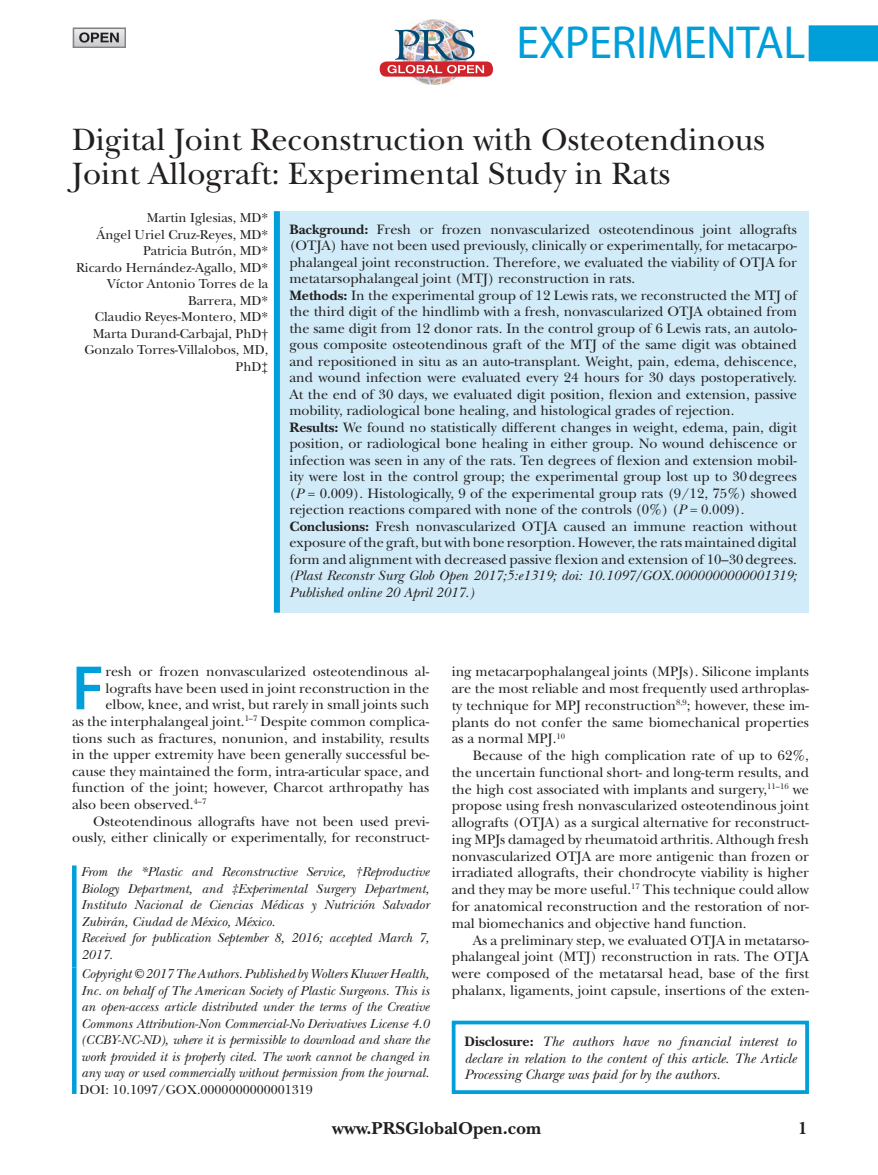
<style>
.page{position:relative;width:878px;height:1175px;background:#fff}
.page>*{position:absolute;margin:0;border:0;box-sizing:border-box;transform-origin:0 0}
.t1{font:600 63.15px "Myriad Pro";color:#009fda}
.t2{font:46.5px "Myriad Pro";letter-spacing:-.01em;color:#009fda}
.t3{font:32.25px/34.5px "New Baskerville";color:#231f20}
.t4{font:700 18px "New Baskerville";color:#231f20}
.t5{font:14.25px/16.5px "New Baskerville";color:#231f20;text-align:justify}
.t6{font:italic 14.25px/16.5px "New Baskerville";color:#231f20}
.t7{font:italic 13.5px/16.5px "New Baskerville";color:#231f20;text-align:justify}
.t8{font:13.5px/16.5px "New Baskerville";color:#231f20;text-align:right}
.s1{font-weight:700}
.s2{font-style:italic}
.s3{font-weight:700;font-style:normal}
</style>
<div class="page">
<div style="left:73px;top:28px;width:52px;height:20px;border:2px solid #808285"></div>
<svg style="left:79px;top:32px;width:40px;height:11px"></svg>
<img style="left:410px;top:20px;width:49px;height:64px">
<div style="left:380px;top:61px;width:113px;height:16px;background:#d1232a;border-radius:7px"></div>
<img style="left:387px;top:29px;width:97px;height:44px">
<hr style="left:72px;top:967px;width:4px;height:126px;background:#009fda">
<hr style="left:72px;top:865px;width:4px;height:102px;background:#009fda">
<div style="left:277px;top:211px;width:531px;height:401px;background:#d1ecf8"></div>
<div style="left:274px;top:211px;width:6px;height:401px;background:#009fda"></div>
<div style="left:452px;top:1020px;width:356px;height:74px;border:4px solid #009fda"></div>
<div style="left:808px;top:25px;width:69px;height:36px;background:#009fda"></div>
<h2 class="t2" style="left:516px;top:14px;width:290px">EXPERIMENTAL</h2>
<h3 class="t3" style="left:72px;top:122px;width:694px">Digital Joint Reconstruction with Osteotendinous<br>Joint Allograft: Experimental Study in Rats</h3>
<p class="t8" style="left:76px;top:210px;width:194px">Martin Iglesias, MD*<br>Ángel Uriel Cruz-Reyes, MD*<br>Patricia Butrón, MD*<br>Ricardo Hernández-Agallo, MD*<br>Víctor Antonio Torres de la<br>Barrera, MD*<br>Claudio Reyes-Montero, MD*<br>Marta Durand-Carbajal, PhD†<br>Gonzalo Torres-Villalobos, MD,<br>PhD‡</p>
<p class="t5" style="left:289px;top:221px;width:509px;text-align:left"><span class="s1">Background:</span> Fresh or frozen nonvascularized osteotendinous joint allografts (OTJA) have not been used previously, clinically or experimentally, for metacarpo&shy;phalangeal joint reconstruction. Therefore, we evaluated the viability of OTJA for metatarsophalangeal joint (MTJ) reconstruction in rats.<br><span class="s1">Methods:</span> In the experimental group of 12 Lewis rats, we reconstructed the MTJ of the third digit of the hindlimb with a fresh, nonvascularized OTJA obtained from the same digit from 12 donor rats. In the control group of 6 Lewis rats, an autolo&shy;gous composite osteotendinous graft of the MTJ of the same digit was obtained and repositioned in situ as an auto-transplant. Weight, pain, edema, dehiscence, and wound infection were evaluated every 24 hours for 30 days postoperatively.<br>At the end of 30 days, we evaluated digit position, flexion and extension, passive mobility, radiological bone healing, and histological grades of rejection.<br><span class="s1">Results:</span> We found no statistically different changes in weight, edema, pain, digit position, or radiological bone healing in either group. No wound dehiscence or infection was seen in any of the rats. Ten degrees of flexion and extension mobil&shy;ity were lost in the control group; the experimental group lost up to 30degrees (<span class="s2">P</span> = 0.009). Histologically, 9 of the experimental group rats (9/12, 75%) showed rejection reactions compared with none of the controls (0%) (<span class="s2">P</span> = 0.009).<br><span class="s1">Conclusions:</span> Fresh nonvascularized OTJA caused an immune reaction without exposure of the graft, but with bone resorption. However, the rats maintained digital form and alignment with decreased passive flexion and extension of 10–30degrees.</p>
<p class="t6" style="left:289px;top:567px;width:509px">(Plast Reconstr Surg Glob Open 2017;5:e1319; doi: 10.1097/GOX.0000000000001319;<br>Published online 20 April 2017.)</p>
<h1 class="t1" style="left:72px;top:648px;width:34px">F</h1>
<p class="t5" style="left:105px;top:663px;width:325px">resh or frozen nonvascularized osteotendinous al-</p>
<p class="t5" style="left:105px;top:680px;width:325px">lografts have been used in joint reconstruction in the</p>
<p class="t5" style="left:105px;top:696px;width:325px">elbow, knee, and wrist, but rarely in small joints such</p>
<p class="t5" style="left:72px;top:713px;width:359px">as the interphalangeal joint.<sup>1–7</sup> Despite common complica-</p>
<p class="t5" style="left:72px;top:729px;width:359px">tions such as fractures, nonunion, and instability, results</p>
<p class="t5" style="left:72px;top:746px;width:359px">in the upper extremity have been generally successful be-</p>
<p class="t5" style="left:72px;top:763px;width:359px">cause they maintained the form, intra-articular space, and</p>
<p class="t5" style="left:72px;top:779px;width:358px">function of the joint; however, Charcot arthropathy has</p>
<p class="t5" style="left:72px;top:796px;width:136px">also been observed.<sup>4–7</sup></p>
<p class="t5" style="left:93px;top:813px;width:338px">Osteotendinous allografts have not been used previ-</p>
<p class="t5" style="left:72px;top:829px;width:359px">ously, either clinically or experimentally, for reconstruct-</p>
<p class="t7" style="left:81px;top:864px;width:350px;text-align:left">From the *Plastic and Reconstructive Service, †Reproductive Biology Department, and ‡Experimental Surgery Department, Instituto Nacional de Ciencias Médicas y Nutrición Salvador Zubirán, Ciudad de México, México.<br>Received for publication September 8, 2016; accepted March 7, 2017.</p>
<p class="t7" style="left:81px;top:965px;width:350px">Copyright © 2017 The Authors. Published by Wolters Kluwer Health, Inc. on behalf of The American Society of Plastic Surgeons. This is an open-access article distributed under the terms of the Creative Commons Attribution-Non Commercial-No Derivatives License 4.0 (CCBY-NC-ND), where it is permissible to download and share the work provided it is properly cited. The work cannot be changed in any way or used commercially without permission from the journal.</p>
<p class="t8" style="left:80px;top:1081px;width:235px">DOI: 10.1097/GOX.0000000000001319</p>
<p class="t5" style="left:452px;top:663px;width:359px">ing metacarpophalangeal joints (MPJs). Silicone implants are the most reliable and most frequently used arthroplas&shy;ty technique for MPJ reconstruction<sup>8,9</sup>; however, these im&shy;plants do not confer the same biomechanical properties as a normal MPJ.<sup>10</sup></p>
<p class="t5" style="left:451px;top:747px;width:359px;text-indent:21px">Because of the high complication rate of up to 62%, the uncertain functional short- and long-term results, and the high cost associated with implants and surgery,<sup>11–16</sup> we propose using fresh nonvascularized osteotendinous joint allografts (OTJA) as a surgical alternative for reconstruct&shy;ing MPJs damaged by rheumatoid arthritis. Although fresh nonvascularized OTJA are more antigenic than frozen or irradiated allografts, their chondrocyte viability is higher and they may be more useful.<sup>17</sup> This technique could allow for anatomical reconstruction and the restoration of nor&shy;mal biomechanics and objective hand function.</p>
<p class="t5" style="left:452px;top:931px;width:359px;text-indent:21px">As a preliminary step, we evaluated OTJA in metatarso&shy;phalangeal joint (MTJ) reconstruction in rats. The OTJA were composed of the metatarsal head, base of the first phalanx, ligaments, joint capsule, insertions of the exten-</p>
<p class="t6" style="left:464px;top:1033px;width:333px;text-align:justify"><span class="s3">Disclosure:</span> The authors have no financial interest to declare in relation to the content of this article. The Article Processing Charge was paid for by the authors.</p>
<p class="t4" style="left:332px;top:1118px;width:210px">www.PRSGlobalOpen.com</p>
<p class="t4" style="left:798px;top:1118px;width:11px">1</p>
</div>
